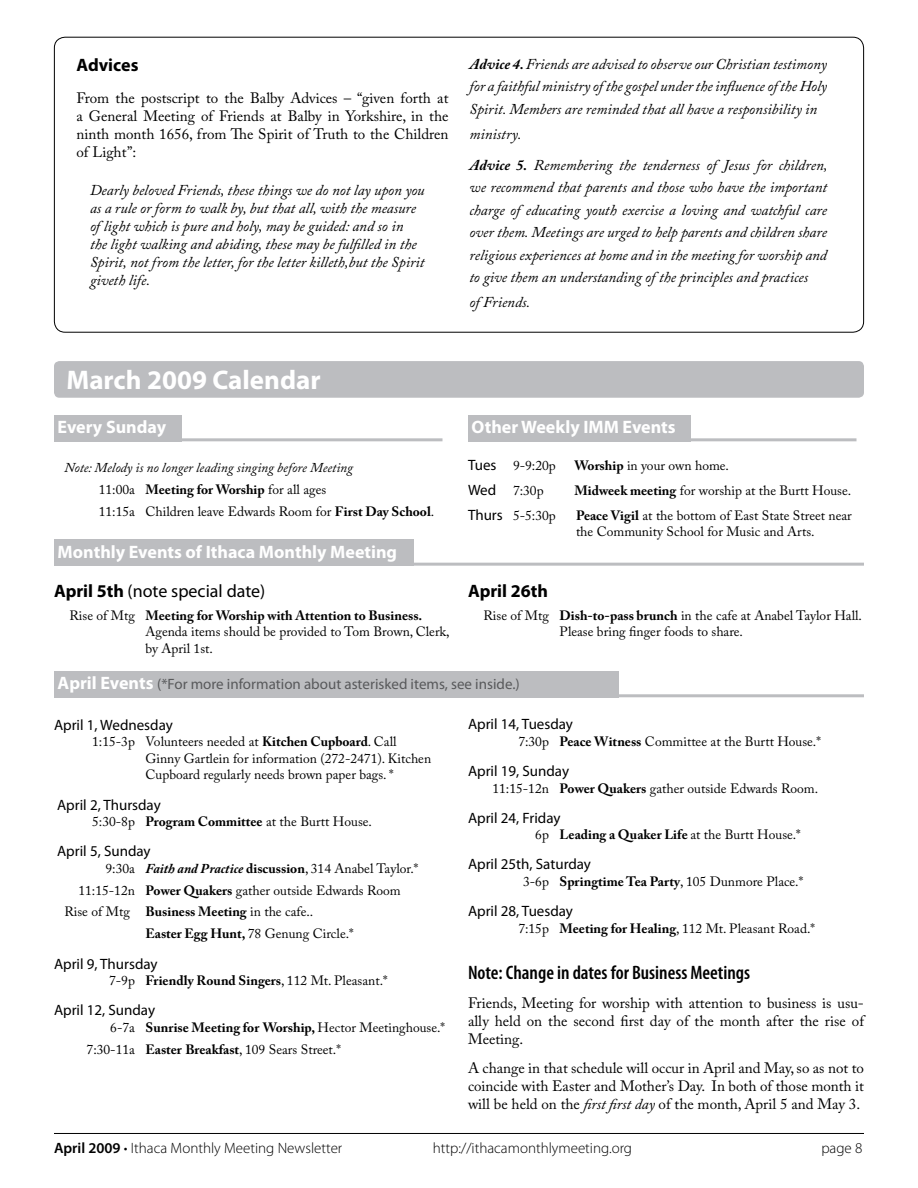
<style>
.page{position:relative;width:918px;height:1188px;background:#fff}
.page>*{position:absolute;margin:0;border:0;box-sizing:border-box;transform-origin:0 0}
.t1{font:700 27px "Myriad Pro";color:#fff}
.t2{font:600 condensed 19.5px "Myriad Pro";color:#000}
.t3{font:700 18px "Myriad Pro";color:#fff}
.t4{font:18px "Myriad Pro";color:#000}
.t5{font:700 18px "Myriad Pro";color:#000}
.t6{font:italic 15px/22.5px "Adobe Caslon Pro";color:#000}
.t7{font:15px/18px "Adobe Caslon Pro";color:#000;text-align:justify}
.t8{font:15px "Myriad Pro";color:#000}
.t9{font:300 15px "Myriad Pro";color:#000}
.t10{font:15px "Myriad Pro";color:#58595b}
.t11{font:13.5px/16.5px "Adobe Caslon Pro";color:#000}
.s1{font-weight:700}
.s2{font-style:italic}
.s3{font-family:"Myriad Pro";font-size:15px}
.s4{font-weight:700;font-size:18px;color:#fff}
.s5{font-weight:700;font-style:italic}
.s6{font-weight:600}
</style>
<div class="page">
<hr style="left:54px;top:1133px;width:810px;height:1px;background:#000">
<hr style="left:468px;top:438px;width:388px;height:3px;background:#bcbdc0">
<div style="left:468px;top:415px;width:223px;height:26px;background:#bcbdc0"></div>
<div style="left:54px;top:361px;width:810px;height:37px;background:#bcbdc0;border-radius:5px"></div>
<hr style="left:54px;top:438px;width:388px;height:3px;background:#bcbdc0">
<div style="left:54px;top:415px;width:128px;height:26px;background:#bcbdc0"></div>
<hr style="left:54px;top:694px;width:810px;height:3px;background:#bcbdc0">
<div style="left:54px;top:671px;width:565px;height:26px;background:#bcbdc0"></div>
<hr style="left:54px;top:563px;width:810px;height:3px;background:#bcbdc0">
<div style="left:54px;top:539px;width:360px;height:27px;background:#bcbdc0"></div>
<h3 class="t5" style="left:76px;top:54px;width:63px">Advices</h3>
<p class="t7" style="left:76px;top:89px;width:373px">From the postscript to the Balby Advices – “given forth at a General Meeting of Friends at Balby in Yorkshire, in the ninth month 1656, from The Spirit of Truth to the Children of Light”:</p>
<p class="t6" style="left:90px;top:181px;width:336px;line-height:18px">Dearly beloved Friends, these things we do not lay upon you as a rule or form to walk by, but that all, with the measure of light which is pure and holy, may be guided: and so in<br>the light walking and abiding, these may be fulfilled in the Spirit, not from the letter, for the letter killeth,but the Spirit giveth life.</p>
<p class="t6" style="left:470px;top:52px;width:359px;text-align:justify"><span class="s1">Advice 4.</span> Friends are advised to observe our Christian testimony for a faithful ministry of the gospel under the influence of the Holy Spirit. Members are reminded that all have a responsibility in</p>
<p class="t6" style="left:470px;top:119px;width:360px;line-height:30.6px">ministry.<br><span class="s1">Advice 5.</span> Remembering the tenderness of Jesus for children,</p>
<p class="t6" style="left:470px;top:176px;width:359px;text-align:justify">we recommend that parents and those who have the important charge of educating youth exercise a loving and watchful care over them. Meetings are urged to help parents and children share religious experiences at home and in the meeting for worship and to give them an understanding of the principles and practices</p>
<p class="t6" style="left:470px;top:291px;width:62px">of Friends.</p>
<h1 class="t1" style="left:66px;top:362px;width:256px">March 2009 Calendar</h1>
<h3 class="t3" style="left:58px;top:416px;width:110px">Every Sunday</h3>
<p class="t11" style="left:99px;top:456px;width:337px;line-height:21.9px;text-indent:-34px"><span class="s2">Note: Melody is no longer leading singing before Meeting<br></span>11:00a <span class="s1">Meeting for Worship</span> for all ages<br>11:15a Children leave Edwards Room for <span class="s1">First Day School</span>.</p>
<h3 class="t3" style="left:58px;top:540px;width:341px">Monthly Events of Ithaca Monthly Meeting</h3>
<h3 class="t4" style="left:54px;top:580px;width:213px"><span class="s1">April 5th</span> (note special date)</h3>
<p class="t11" style="left:146px;top:607px;width:306px;text-indent:-76px">Rise of Mtg <span class="s1">Meeting for Worship with Attention to Business.<br></span>Agenda items should be provided to Tom Brown, Clerk, by April 1st.</p>
<h3 class="t3" style="left:472px;top:416px;width:206px">Other Weekly IMM Events</h3>
<p class="t11" style="left:468px;top:457px;width:89px"><span class="s3">Tues</span> 9-9:20p</p>
<p class="t11" style="left:575px;top:457px;width:156px"><span class="s1">Worship</span> in your own home.</p>
<p class="t11" style="left:468px;top:482px;width:77px"><span class="s3">Wed</span> 7:30p</p>
<p class="t11" style="left:575px;top:482px;width:278px"><span class="s1">Midweek meeting</span> for worship at the Burtt House.</p>
<p class="t11" style="left:468px;top:507px;width:89px"><span class="s3">Thurs</span> 5-5:30p</p>
<p class="t11" style="left:576px;top:507px;width:277px"><span class="s1">Peace Vigil</span> at the bottom of East State Street near the Community School for Music and Arts.</p>
<h3 class="t5" style="left:468px;top:579px;width:81px">April 26th</h3>
<p class="t11" style="left:560px;top:607px;width:304px;text-indent:-76px">Rise of Mtg <span class="s1">Dish-to-pass brunch</span> in the cafe at Anabel Taylor Hall.<br>Please bring finger foods to share.</p>
<p class="t10" style="left:58px;top:675px;width:464px"><span class="s4">April Events</span> (*For more information about asterisked items, see inside.)</p>
<p class="t8" style="left:54px;top:716px;width:120px">April 1, Wednesday</p>
<p class="t11" style="left:146px;top:733px;width:287px;text-indent:-53px">1:15-3p Volunteers needed at <span class="s1">Kitchen Cupboard</span>. Call<br>Ginny Gartlein for information (272-2471). Kitchen<br>Cupboard regularly needs brown paper bags. *</p>
<p class="t8" style="left:57px;top:795px;width:105px">April 2, Thursday</p>
<p class="t11" style="left:92px;top:813px;width:281px">5:30-8p <span class="s1">Program Committee</span> at the Burtt House.</p>
<p class="t8" style="left:57px;top:842px;width:95px">April 5, Sunday</p>
<p class="t11" style="left:106px;top:860px;width:314px">9:30a <span class="s5">Faith and Practice</span> <span class="s1">discussion</span>, 314 Anabel Taylor.*</p>
<p class="t11" style="left:78px;top:882px;width:324px">11:15-12n <span class="s1">Power Quakers</span> gather outside Edwards Room</p>
<p class="t11" style="left:64px;top:904px;width:250px">Rise of Mtg <span class="s1">Business Meeting</span> in the cafe..</p>
<p class="t11" style="left:146px;top:925px;width:210px"><span class="s1">Easter Egg Hunt,</span> 78 Genung Circle.*</p>
<p class="t8" style="left:54px;top:954px;width:105px">April 9, Thursday</p>
<p class="t11" style="left:109px;top:972px;width:280px">7-9p <span class="s1">Friendly Round Singers</span>, 112 Mt. Pleasant.*</p>
<p class="t8" style="left:54px;top:1001px;width:103px">April 12, Sunday</p>
<p class="t11" style="left:87px;top:1016px;width:360px;line-height:21.9px;text-indent:24px">6-7a <span class="s1">Sunrise Meeting for Worship,</span> Hector Meetinghouse.*<br>7:30-11a <span class="s1">Easter Breakfast</span>, 109 Sears Street.*</p>
<p class="t8" style="left:468px;top:715px;width:107px">April 14, Tuesday</p>
<p class="t11" style="left:518px;top:733px;width:304px">7:30p <span class="s1">Peace Witness</span> Committee at the Burtt House.*</p>
<p class="t8" style="left:468px;top:762px;width:103px">April 19, Sunday</p>
<p class="t11" style="left:492px;top:780px;width:327px">11:15-12n <span class="s1">Power Quakers</span> gather outside Edwards Room.</p>
<p class="t8" style="left:468px;top:808px;width:94px">April 24, Friday</p>
<p class="t11" style="left:535px;top:826px;width:267px">6p <span class="s1">Leading a Quaker Life</span> at the Burtt House.*</p>
<p class="t8" style="left:468px;top:855px;width:125px">April 25th, Saturday</p>
<p class="t11" style="left:523px;top:873px;width:282px">3-6p <span class="s1">Springtime Tea Party</span>, 105 Dunmore Place.*</p>
<p class="t8" style="left:468px;top:902px;width:107px">April 28, Tuesday</p>
<p class="t11" style="left:518px;top:920px;width:298px">7:15p <span class="s1">Meeting for Healing</span>, 112 Mt. Pleasant Road.*</p>
<h2 class="t2" style="left:468px;top:962px;width:284px">Note: Change in dates for Business Meetings</h2>
<p class="t7" style="left:468px;top:994px;width:398px">Friends, Meeting for worship with attention to business is usu&shy;ally held on the second first day of the month after the rise of Meeting.</p>
<p class="t7" style="left:468px;top:1059px;width:398px">A change in that schedule will occur in April and May, so as not to coincide with Easter and Mother’s Day. In both of those month it will be held on the <span class="s2">first first day</span> of the month, April 5 and May 3.</p>
<p class="t9" style="left:54px;top:1140px;width:290px"><span class="s6">April 2009</span> • Ithaca Monthly Meeting Newsletter</p>
<p class="t9" style="left:433px;top:1140px;width:201px">http://ithacamonthlymeeting.org</p>
<p class="t9" style="left:821px;top:1140px;width:43px">page 8</p>
</div>
